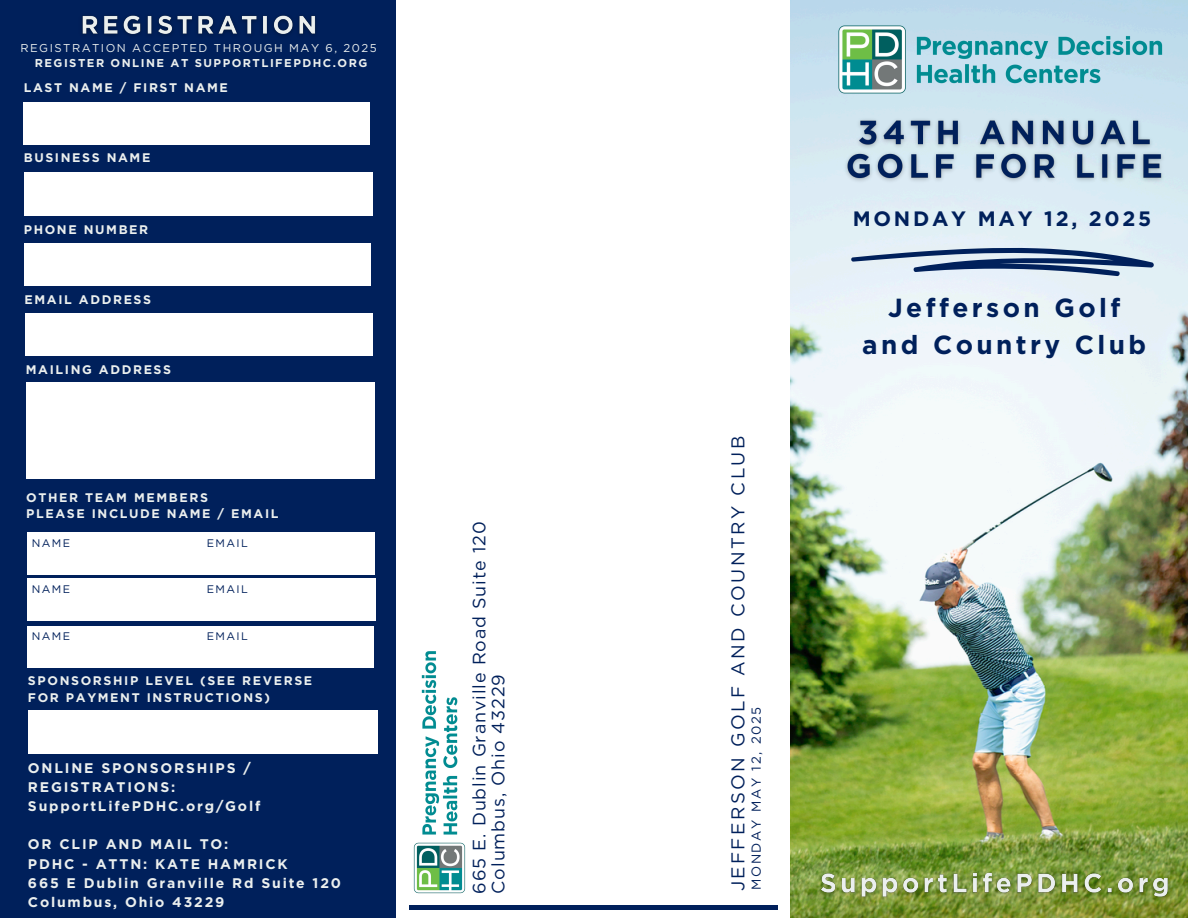
<style>
.page{position:relative;width:1188px;height:918px;background:#fff}
.page>*{position:absolute;margin:0;border:0;box-sizing:border-box;transform-origin:0 0}
.t1{font:700 26.1px/36.6px "Gotham";letter-spacing:.13em;color:#00205b;text-align:center}
.t2{font:700 20.85px "Gotham";letter-spacing:.13em;color:#00205b}
.t3{font:18.45px "Gotham";letter-spacing:.13em;color:#00205b}
.t4{font:17.85px/19.2px "Gotham";letter-spacing:.05em;color:#00205b}
.t5{font:700 13.95px/19.2px "Gotham";letter-spacing:.13em;color:#ebefee}
.t6{font:13.05px "Gotham";letter-spacing:.13em;color:#00205b}
.t7{font:700 12.45px/16.6px "Gotham";letter-spacing:.13em;color:#ebefee}
.t8{font:11.4px "Gotham";letter-spacing:.13em;color:#ebefee}
.t9{font:700 11.4px "Gotham";letter-spacing:.13em;color:#ebefee}
.t10{font:10.95px "Gotham";letter-spacing:.13em;color:#00205b}
</style>
<div class="page">
<img style="left:791px;top:0;width:397px;height:918px">
<div style="left:0;top:0;width:396px;height:918px;background:#00205b"></div>
<div style="left:23px;top:103px;width:347px;height:42px;background:#fff"></div>
<div style="left:24px;top:244px;width:346px;height:42px;background:#fff"></div>
<div style="left:25px;top:314px;width:348px;height:41px;background:#fff"></div>
<div style="left:26px;top:383px;width:349px;height:95px;background:#fff"></div>
<hr style="left:409px;top:906px;width:368px;height:3px;background:#00205b">
<div style="left:24px;top:172px;width:349px;height:43px;background:#fff"></div>
<div style="left:27px;top:626px;width:346px;height:42px;background:#fff"></div>
<div style="left:27px;top:579px;width:349px;height:42px;background:#fff"></div>
<div style="left:27px;top:533px;width:347px;height:41px;background:#fff"></div>
<div style="left:28px;top:711px;width:350px;height:43px;background:#fff"></div>
<img style="left:832px;top:19px;width:337px;height:80px">
<svg style="left:850px;top:248px;width:304px;height:28px;background:#889bb7"></svg>
<img style="left:413px;top:651px;width:53px;height:243px">
<img style="left:813px;top:865px;width:374px;height:41px">
<img style="left:82px;top:15px;width:234px;height:21px">
<img style="left:834px;top:111px;width:338px;height:77px">
<p class="t8" style="left:20px;top:41px;width:358px">REGISTRATION ACCEPTED THROUGH MAY 6, 2025</p>
<p class="t9" style="left:35px;top:56px;width:334px">REGISTER ONLINE AT SUPPORTLIFEPDHC.ORG</p>
<p class="t7" style="left:24px;top:79px;width:206px">LAST NAME / FIRST NAME</p>
<p class="t7" style="left:24px;top:149px;width:128px">BUSINESS NAME</p>
<p class="t7" style="left:24px;top:221px;width:126px">PHONE NUMBER</p>
<p class="t7" style="left:25px;top:291px;width:128px">EMAIL ADDRESS</p>
<p class="t7" style="left:26px;top:361px;width:147px">MAILING ADDRESS</p>
<p class="t7" style="left:26px;top:489px;width:183px">OTHER TEAM MEMBERS</p>
<p class="t7" style="left:26px;top:505px;width:254px">PLEASE INCLUDE NAME / EMAIL</p>
<p class="t10" style="left:32px;top:537px;width:40px">NAME</p>
<p class="t10" style="left:207px;top:537px;width:43px">EMAIL</p>
<p class="t10" style="left:32px;top:583px;width:40px">NAME</p>
<p class="t10" style="left:32px;top:630px;width:40px">NAME</p>
<p class="t10" style="left:207px;top:583px;width:43px">EMAIL</p>
<p class="t10" style="left:207px;top:630px;width:43px">EMAIL</p>
<p class="t7" style="left:28px;top:673px;width:286px">SPONSORSHIP LEVEL (SEE REVERSE<br>FOR PAYMENT INSTRUCTIONS)</p>
<p class="t5" style="left:28px;top:758px;width:224px">ONLINE SPONSORSHIPS /<br>REGISTRATIONS:</p>
<p class="t5" style="left:28px;top:797px;width:234px">SupportLifePDHC.org/Golf</p>
<p class="t5" style="left:28px;top:835px;width:202px">OR CLIP AND MAIL TO:</p>
<p class="t5" style="left:28px;top:854px;width:261px">PDHC - ATTN: KATE HAMRICK</p>
<p class="t5" style="left:28px;top:873px;width:315px">665 E Dublin Granville Rd Suite 120</p>
<p class="t5" style="left:28px;top:892px;width:198px">Columbus, Ohio 43229</p>
<p class="t4" style="left:469px;top:894px;width:373px;rotate:-90deg">665 E. Dublin Granville Road Suite 120<br>Columbus, Ohio 43229</p>
<p class="t3" style="left:727px;top:891px;width:457px;rotate:-90deg">JEFFERSON GOLF AND COUNTRY CLUB</p>
<p class="t6" style="left:748px;top:890px;width:185px;rotate:-90deg">MONDAY MAY 12, 2025</p>
<p class="t2" style="left:853px;top:206px;width:300px">MONDAY MAY 12, 2025</p>
<p class="t1" style="left:862px;top:289px;width:286px">Jefferson Golf and Country Club</p>
</div>
